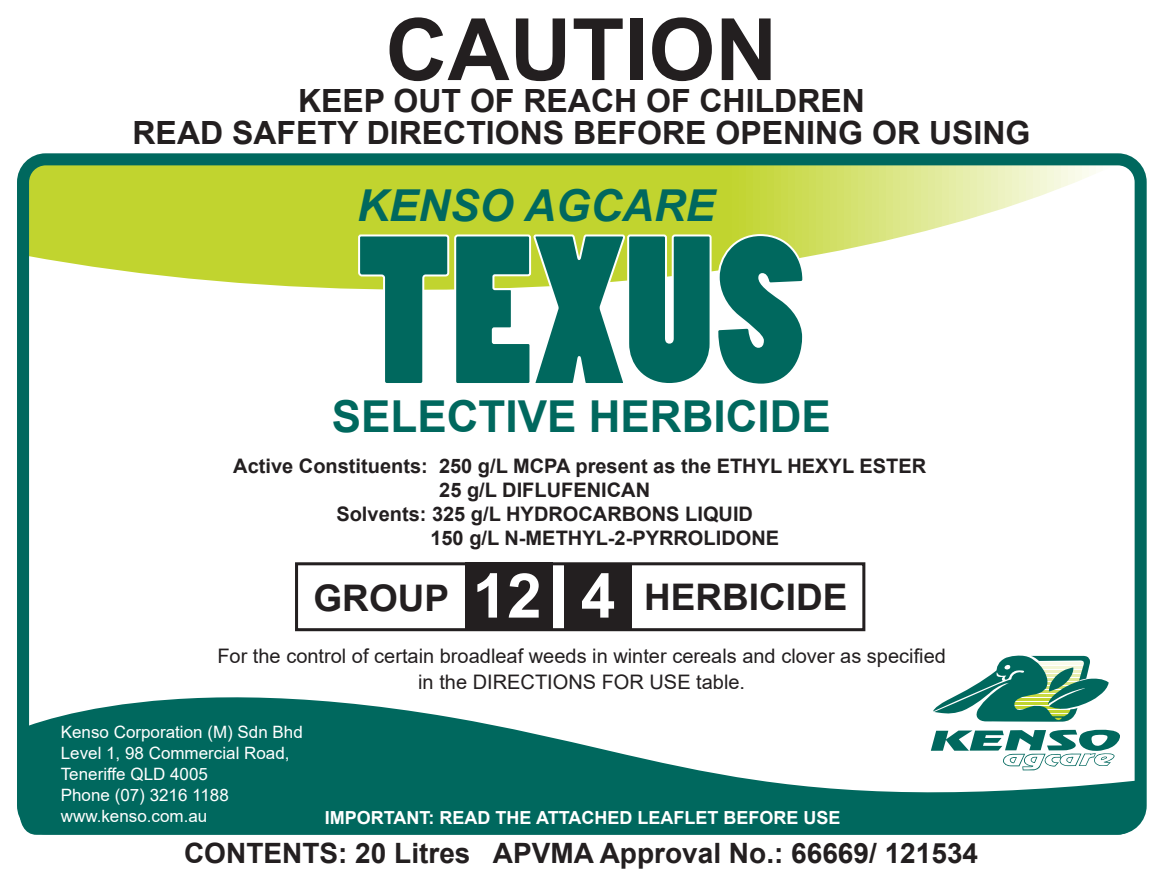
<style>
.page{position:relative;width:1163px;height:879px;background:#fff}
.page>*{position:absolute;margin:0;border:0;box-sizing:border-box;transform-origin:0 0}
.t1{font:198px "Poplar Std";color:#00685e}
.t2{font:700 86px "Arial";color:#231f20}
.t3{font:700 44px "Arial";color:#00685e}
.t4{font:italic 700 44px "Arial";color:#00685e}
.t5{font:700 36.6px "Arial";color:#231f20}
.t6{font:700 32px/32px "Arial";color:#231f20;text-align:center}
.t7{font:700 28px "Arial";color:#231f20}
.t8{font:700 20px "Arial";color:#231f20}
.t9{font:20px/26px "Arial";color:#231f20;text-align:center}
.t10{font:700 18px "Arial";color:#fff}
.t11{font:17px/21px "Arial";color:#fff}
.s1{font-size:61.8px;color:#fff}
</style>
<div class="page">
<svg style="left:22px;top:682px;width:1111px;height:153px;fill:#00685e"></svg>
<svg style="left:30px;top:166px;width:1093px;height:123px"></svg>
<div style="left:17px;top:153px;width:1129px;height:681px;border:12px solid #00685e;border-radius:23px"></div>
<svg style="left:930px;top:730px;width:190px;height:40px"></svg>
<svg style="left:932px;top:655px;width:176px;height:66px"></svg>
<svg style="left:357px;top:233px;width:448px;height:57px"></svg>
<div style="left:295px;top:562px;width:570px;height:69px;border:3px solid #231f20"></div>
<div style="left:465px;top:562px;width:87px;height:68px;background:#231f20"></div>
<div style="left:564px;top:563px;width:68px;height:67px;background:#231f20"></div>
<h2 class="t2" style="left:385px;top:-11px;width:393px">CAUTION</h2>
<h3 class="t6" style="left:132px;top:85px;width:899px">KEEP OUT OF REACH OF CHILDREN<br>READ SAFETY DIRECTIONS BEFORE OPENING OR USING</h3>
<h3 class="t4" style="left:357px;top:176px;width:359px">KENSO AGCARE</h3>
<h1 class="t1" style="left:356px;top:202px;width:451px">TEXUS</h1>
<h3 class="t3" style="left:332px;top:385px;width:500px">SELECTIVE HERBICIDE</h3>
<p class="t8" style="left:233px;top:452px;width:694px">Active Constituents: 250 g/L MCPA present as the ETHYL HEXYL ESTER</p>
<p class="t8" style="left:439px;top:476px;width:212px">25 g/L DIFLUFENICAN</p>
<p class="t8" style="left:336px;top:500px;width:418px">Solvents: 325 g/L HYDROCARBONS LIQUID</p>
<p class="t8" style="left:430px;top:524px;width:350px">150 g/L N-METHYL-2-PYRROLIDONE</p>
<h3 class="t5" style="left:313px;top:571px;width:535px">GROUP <span class="s1">12 4</span> HERBICIDE</h3>
<p class="t9" style="left:217px;top:643px;width:730px">For the control of certain broadleaf weeds in winter cereals and clover as specified in the DIRECTIONS FOR USE table.</p>
<p class="t11" style="left:61px;top:721px;width:243px">Kenso Corporation (M) Sdn Bhd<br>Level 1, 98 Commercial Road,<br>Teneriffe QLD 4005<br>Phone (07) 3216 1188 www.kenso.com.au</p>
<p class="t10" style="left:325px;top:804px;width:517px">IMPORTANT: READ THE ATTACHED LEAFLET BEFORE USE</p>
<h3 class="t7" style="left:184px;top:833px;width:795px">CONTENTS: 20 Litres APVMA Approval No.: 66669/ 121534</h3>
</div>
